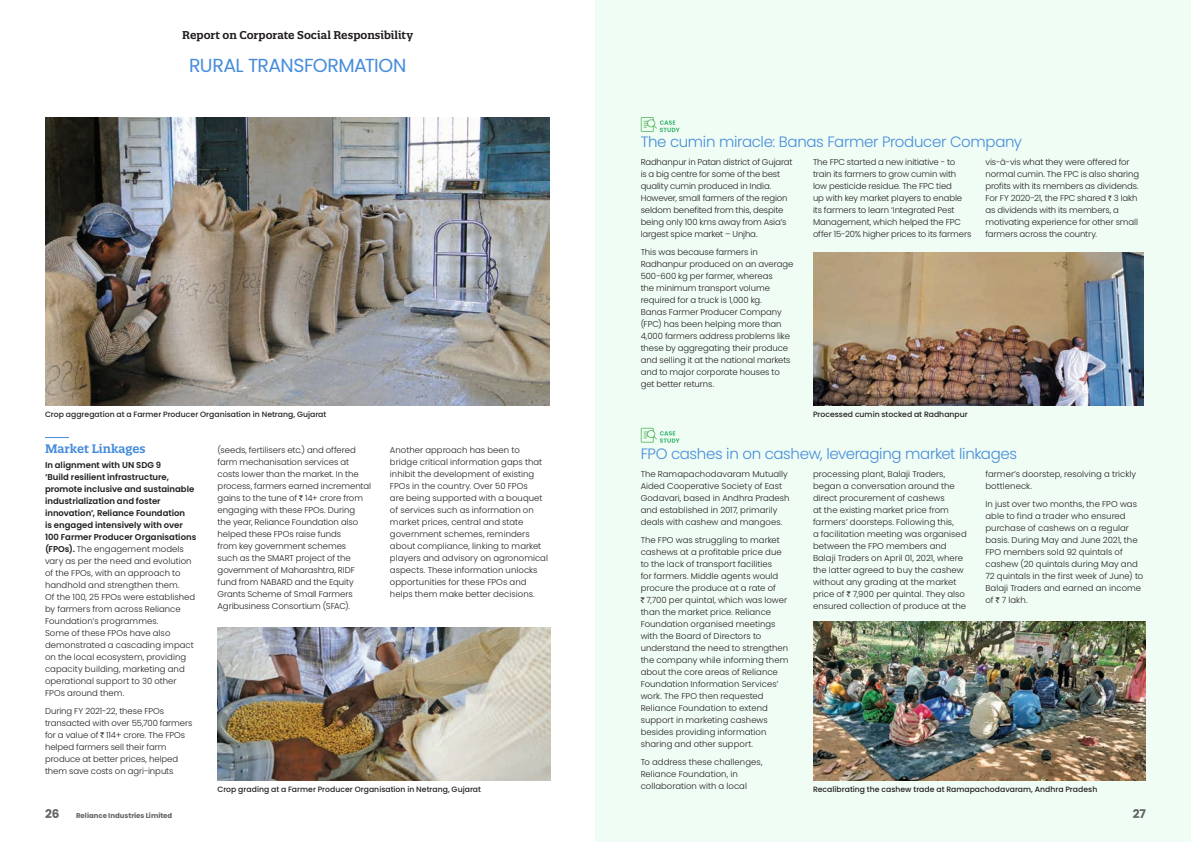
<style>
.page{position:relative;width:1191px;height:842px;background:#fff}
.page>*{position:absolute;margin:0;border:0;box-sizing:border-box;transform-origin:0 0}
.Chapter_Sub_Heading{font:18.9px "Poppins";letter-spacing:-.025em;color:#468cdc}
.Intro_big{font:300 15px "Poppins";letter-spacing:-.02em;color:#468cdc}
.Body_head_1{font:600 12px "Quatro Slab";color:#468cdc}
.intro_medium{font:700 12px "Poppins";color:#636366}
.Chapter_Title___Cont{font:600 11px "Quatro Slab";color:#231f20}
.Body_copy{font:300 8.5px/12px "Poppins";letter-spacing:-.005em;color:#231f20}
.t1{font:500 7.7px "Poppins";color:#231f20}
.t2{font:700 7px "Poppins";color:#636366}
.s1{font-family:"Rupee";font-weight:400;font-size:7.7px}
.s2{font-weight:600}
.s3{font-family:"Rupee Foradian";font-weight:400;font-size:7.7px}
</style>
<div class="page">
<div style="left:595px;top:0;width:596px;height:842px;background:#effdf4"></div>
<svg style="left:45px;top:437px;width:24px;height:1px"></svg>
<img style="left:45px;top:117px;width:504px;height:288px">
<svg style="left:640px;top:117px;width:39px;height:15px"></svg>
<img style="left:813px;top:252px;width:330px;height:153px">
<svg style="left:640px;top:428px;width:39px;height:15px"></svg>
<img style="left:813px;top:621px;width:333px;height:159px">
<img style="left:217px;top:627px;width:333px;height:153px">
<p class="Chapter_Title___Cont" style="left:182px;top:28px;width:232px">Report on Corporate Social Responsibility</p>
<p class="Chapter_Sub_Heading" style="left:189px;top:54px;width:219px">RURAL TRANSFORMATION</p>
<p class="Intro_big" style="left:640px;top:133px;width:383px">The cumin miracle: Banas Farmer Producer Company</p>
<p class="Body_copy" style="left:985px;top:156px;width:155px">vis‑à-vis what they were offered for normal cumin. The FPC is also sharing profits with its members as dividends.<br>For FY 2020-21, the FPC shared <span class="s1">`</span> 3 lakh as dividends with its members, a motivating experience for other small farmers across the country.</p>
<p class="Body_copy" style="left:640px;top:156px;width:153px">Radhanpur in Patan district of Gujarat is a big centre for some of the best quality cumin produced in India.<br>However, small farmers of the region seldom benefited from this, despite being only 100 kms away from Asia’s largest spice market – Unjha.</p>
<p class="Body_copy" style="left:640px;top:246px;width:154px">This was because farmers in<br>Radhanpur produced on an average<br>500-600 kg per farmer, whereas<br>the minimum transport volume required for a truck is 1,000 kg.<br>Banas Farmer Producer Company (FPC) has been helping more than<br>4,000 farmers address problems like these by aggregating their produce and selling it at the national markets and to major corporate houses to get better returns.</p>
<p class="Body_copy" style="left:813px;top:156px;width:160px">The FPC started a new initiative - to train its farmers to grow cumin with low pesticide residue. The FPC tied<br>up with key market players to enable its farmers to learn ‘Integrated Pest Management, which helped the FPC offer 15-20% higher prices to its farmers</p>
<p class="t1" style="left:45px;top:410px;width:283px">Crop aggregation at a Farmer Producer Organisation in Netrang, Gujarat</p>
<p class="t1" style="left:813px;top:410px;width:156px">Processed cumin stocked at Radhanpur</p>
<p class="Body_head_1" style="left:45px;top:441px;width:102px">Market Linkages</p>
<p class="Body_copy" style="left:45px;top:459px;width:153px"><span class="s2">In alignment with UN SDG 9<br>‘Build resilient infrastructure, promote inclusive and sustainable industrialization and foster innovation’, Reliance Foundation<br>is engaged intensively with over<br>100 Farmer Producer Organisations (FPOs).</span> The engagement models vary as per the need and evolution of the FPOs, with an approach to handhold and strengthen them.<br>Of the 100, 25 FPOs were established by farmers from across Reliance<br>Foundation’s programmes.<br>Some of these FPOs have also demonstrated a cascading impact on the local ecosystem, providing capacity building, marketing and operational support to 30 other<br>FPOs around them.</p>
<p class="Body_copy" style="left:45px;top:705px;width:149px">During FY 2021-22, these FPOs transacted with over 55,700 farmers for a value of <span class="s3">`</span> 114+ crore. The FPOs helped farmers sell their farm produce at better prices, helped them save costs on agri-inputs</p>
<h3 class="intro_medium" style="left:45px;top:807px;width:16px">26</h3>
<p class="t2" style="left:76px;top:811px;width:98px">Reliance Industries Limited</p>
<p class="Body_copy" style="left:218px;top:444px;width:155px">(seeds, fertilisers etc.) and offered farm mechanisation services at costs lower than the market. In the process, farmers earned incremental gains to the tune of <span class="s3">`</span> 14+ crore from engaging with these FPOs. During<br>the year, Reliance Foundation also helped these FPOs raise funds<br>from key government schemes<br>such as the SMART project of the government of Maharashtra, RIDF fund from NABARD and the Equity Grants Scheme of Small Farmers Agribusiness Consortium (SFAC).</p>
<p class="Body_copy" style="left:390px;top:444px;width:160px">Another approach has been to bridge critical information gaps that inhibit the development of existing FPOs in the country. Over 50 FPOs<br>are being supported with a bouquet of services such as information on market prices, central and state government schemes, reminders about compliance, linking to market players and advisory on agronomical aspects. These information unlocks opportunities for these FPOs and helps them make better decisions.</p>
<p class="Intro_big" style="left:640px;top:445px;width:378px">FPO cashes in on cashew, leveraging market linkages</p>
<p class="Body_copy" style="left:985px;top:468px;width:152px">farmer’s doorstep, resolving a trickly bottleneck.</p>
<p class="Body_copy" style="left:985px;top:498px;width:159px">In just over two months, the FPO was able to find a trader who ensured purchase of cashews on a regular basis. During May and June 2021, the<br>FPO members sold 92 quintals of cashew (20 quintals during May and<br>72 quintals in the first week of June) to<br>Balaji Traders and earned an income of <span class="s3">`</span> 7 lakh.</p>
<p class="Body_copy" style="left:813px;top:468px;width:155px">processing plant, Balaji Traders, began a conversation around the direct procurement of cashews<br>at the existing market price from farmers’ doorsteps. Following this,<br>a facilitation meeting was organised between the FPO members and Balaji Traders on April 01, 2021, where the latter agreed to buy the cashew without any grading at the market price of <span class="s3">`</span> 7,900 per quintal. They also ensured collection of produce at the</p>
<p class="Body_copy" style="left:640px;top:468px;width:150px">The Ramapachodavaram Mutually Aided Cooperative Society of East Godavari, based in Andhra Pradesh and established in 2017, primarily deals with cashew and mangoes.</p>
<p class="Body_copy" style="left:640px;top:534px;width:149px">The FPO was struggling to market cashews at a profitable price due to the lack of transport facilities<br>for farmers. Middle agents would procure the produce at a rate of<br><span class="s3">`</span> 7,700 per quintal, which was lower than the market price. Reliance<br>Foundation organised meetings with the Board of Directors to understand the need to strengthen the company while informing them about the core areas of Reliance<br>Foundation Information Services’ work. The FPO then requested<br>Reliance Foundation to extend support in marketing cashews besides providing information sharing and other support.</p>
<p class="Body_copy" style="left:640px;top:756px;width:123px">To address these challenges,<br>Reliance Foundation, in collaboration with a local</p>
<p class="t1" style="left:217px;top:785px;width:265px">Crop grading at a Farmer Producer Organisation in Netrang, Gujarat</p>
<p class="t1" style="left:813px;top:785px;width:286px">Recalibrating the cashew trade at Ramapachodavaram, Andhra Pradesh</p>
<p class="intro_medium" style="left:1132px;top:807px;width:15px">27</p>
</div>
